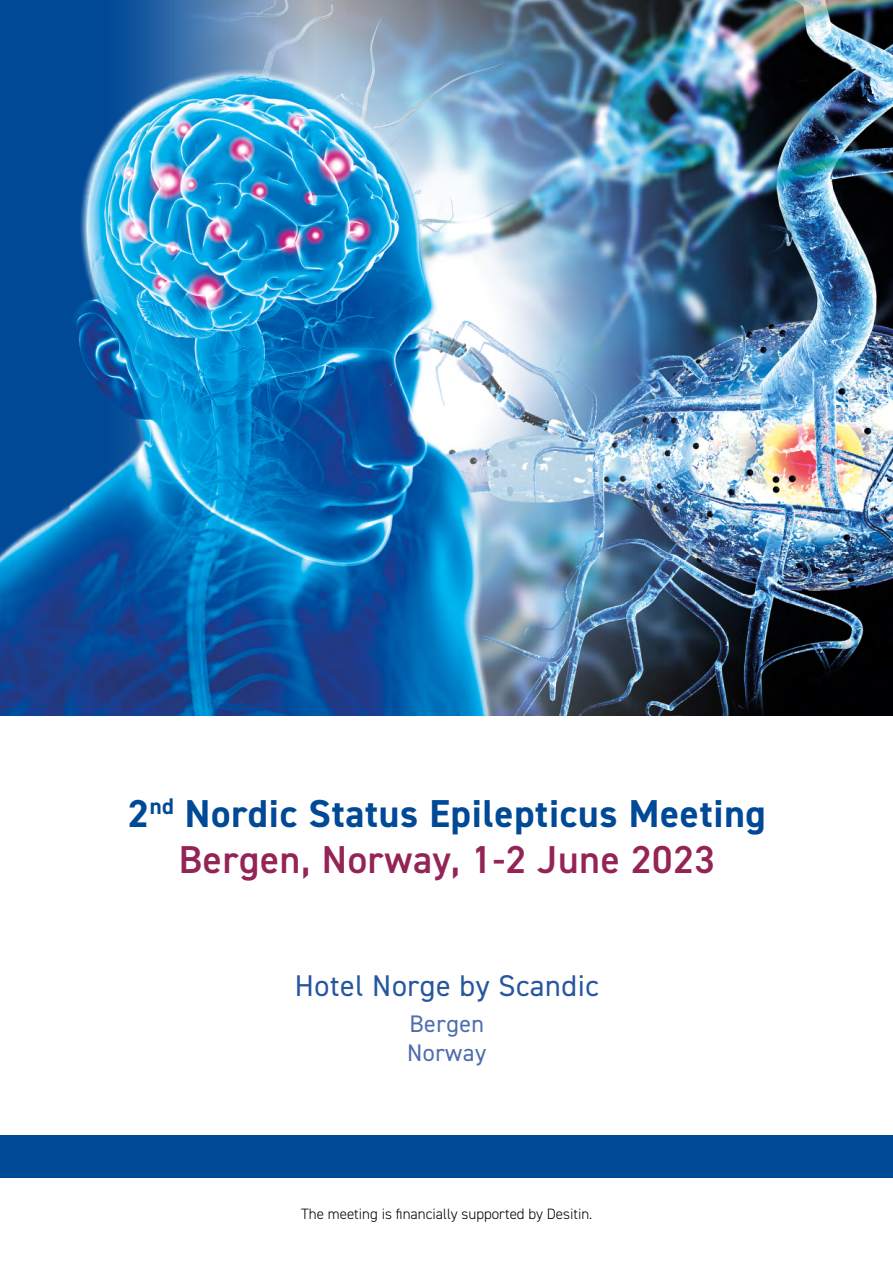
<style>
.page{position:relative;width:893px;height:1263px;background:#fff}
.page>*{position:absolute;margin:0;border:0;box-sizing:border-box;transform-origin:0 0}
.t1{font:700 39px/46.8px "DIN2014";letter-spacing:.02em;color:#004996;text-align:center}
.t2{font:30px "DIN2014";letter-spacing:.02em;color:#2556a0}
.t3{font:24px/28.8px "DIN2014";letter-spacing:.02em;color:#4e6daf}
.t4{font:300 15px "DIN2014";color:#000}
.s1{font-weight:600;color:#952456}
</style>
<div class="page">
<svg style="left:0;top:0;width:179px;height:67px;background:#094f99"></svg>
<img style="left:179px;top:0;width:714px;height:716px">
<img style="left:0;top:67px;width:500px;height:649px">
<div style="left:0;top:1136px;width:893px;height:42px;background:#004996"></div>
<p class="t1" style="left:128px;top:789px;width:639px">2<sup>nd</sup> Nordic Status Epilepticus Meeting<br><span class="s1">Bergen, Norway, 1-2 June 2023</span></p>
<p class="t2" style="left:295px;top:967px;width:305px">Hotel Norge by Scandic</p>
<p class="t3" style="left:407px;top:1009px;width:81px">Bergen<br>Norway</p>
<p class="t4" style="left:301px;top:1204px;width:293px">The meeting is financially supported by Desitin.</p>
</div>
